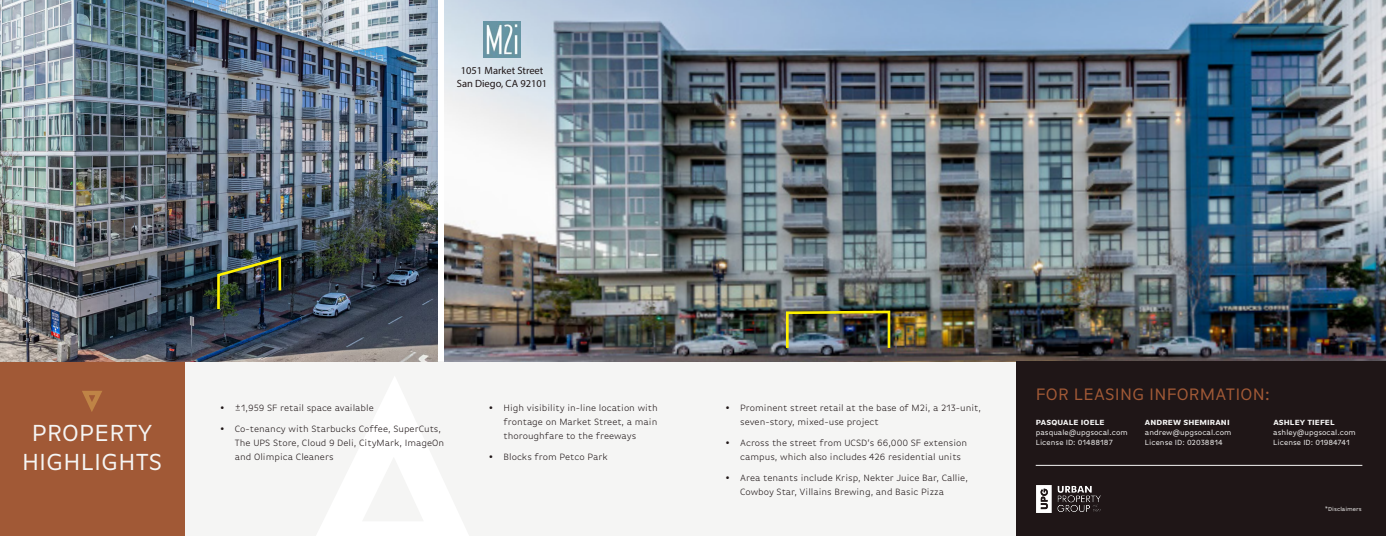
<style>
.page{position:relative;width:1386px;height:536px;background:#fff}
.page>*{position:absolute;margin:0;border:0;box-sizing:border-box;transform-origin:0 0}
.t1{font:24.5px/29.4px "Basic Gothic Pro";letter-spacing:.01em;color:#f5f5f4;text-align:center}
.t2{font:17.5px "Basic Gothic Pro";letter-spacing:.01em;color:#a15936}
.t3{font:10.5px "Myriad Pro";color:#1f1617}
.t4{font:300 9.62px/14px "Basic Gothic Pro";color:#1f1617}
.t5{font:7.88px "Basic Gothic Pro";color:#f5f5f4}
.t6{font:700 7.88px "Basic Gothic Pro";letter-spacing:.01em;color:#f5f5f4}
.t7{font:6.12px "Basic Gothic Pro";color:#f5f5f4}
.s1{font-family:"Franklin Gothic";font-weight:600}
</style>
<div class="page">
<div style="left:166px;top:361px;width:850px;height:175px;background:#f5f5f4"></div>
<img style="left:445px;top:0;width:941px;height:361px">
<div style="left:1016px;top:361px;width:370px;height:175px;background:#1f1617"></div>
<hr style="left:1036px;top:464px;width:326px;height:1px;background:#f5f5f4">
<img style="left:785px;top:309px;width:107px;height:41px">
<div style="left:0;top:361px;width:184px;height:175px;background:#a15936"></div>
<svg style="left:82px;top:391px;width:20px;height:21px"></svg>
<svg style="left:287px;top:335px;width:219px;height:201px"></svg>
<img style="left:1037px;top:485px;width:63px;height:27px">
<img style="left:0;top:0;width:438px;height:361px">
<img style="left:216px;top:254px;width:67px;height:57px">
<img style="left:483px;top:22px;width:38px;height:35px">
<p class="t3" style="left:461px;top:64px;width:84px">1051 Market Street</p>
<p class="t3" style="left:457px;top:77px;width:92px">San Diego, CA 92101</p>
<p class="t1" style="left:22px;top:418px;width:142px">PROPERTY<br>HIGHLIGHTS</p>
<p class="t4" style="left:219px;top:400px;width:156px"><span class="s1">•</span> ±1,959 SF retail space available</p>
<p class="t4" style="left:235px;top:421px;width:211px;text-indent:-16px"><span class="s1">•</span> Co-tenancy with Starbucks Coffee, SuperCuts,<br>The UPS Store, Cloud 9 Deli, CityMark, ImageOn and Olimpica Cleaners</p>
<p class="t4" style="left:504px;top:400px;width:156px;text-align:justify;text-indent:-16px"><span class="s1">•</span> High visibility in-line location with frontage on Market Street, a main thoroughfare to the freeways</p>
<p class="t4" style="left:488px;top:449px;width:121px"><span class="s1">•</span> Blocks from Petco Park</p>
<p class="t4" style="left:740px;top:400px;width:242px;text-indent:-16px"><span class="s1">•</span> Prominent street retail at the base of M2i, a 213-unit, seven-story, mixed-use project</p>
<p class="t4" style="left:740px;top:435px;width:229px;text-indent:-16px"><span class="s1">•</span> Across the street from UCSD’s 66,000 SF extension campus, which also includes 426 residential units</p>
<p class="t4" style="left:740px;top:470px;width:229px;text-indent:-16px"><span class="s1">•</span> Area tenants include Krisp, Nekter Juice Bar, Callie,<br>Cowboy Star, Villains Brewing, and Basic Pizza</p>
<p class="t2" style="left:1036px;top:384px;width:236px">FOR LEASING INFORMATION:</p>
<p class="t6" style="left:1036px;top:418px;width:70px">PASQUALE IOELE</p>
<p class="t5" style="left:1036px;top:427px;width:94px">pasquale@upgsocal.com</p>
<p class="t5" style="left:1036px;top:437px;width:79px">License ID: 01488187</p>
<p class="t6" style="left:1145px;top:418px;width:86px">ANDREW SHEMIRANI</p>
<p class="t5" style="left:1145px;top:427px;width:88px">andrew@upgsocal.com</p>
<p class="t5" style="left:1145px;top:437px;width:79px">License ID: 02038814</p>
<p class="t6" style="left:1273px;top:418px;width:63px">ASHLEY TIEFEL</p>
<p class="t5" style="left:1273px;top:427px;width:84px">ashley@upgsocal.com</p>
<p class="t5" style="left:1273px;top:437px;width:78px">License ID: 01984741</p>
<p class="t7" style="left:1325px;top:505px;width:39px">*Disclaimers</p>
</div>
